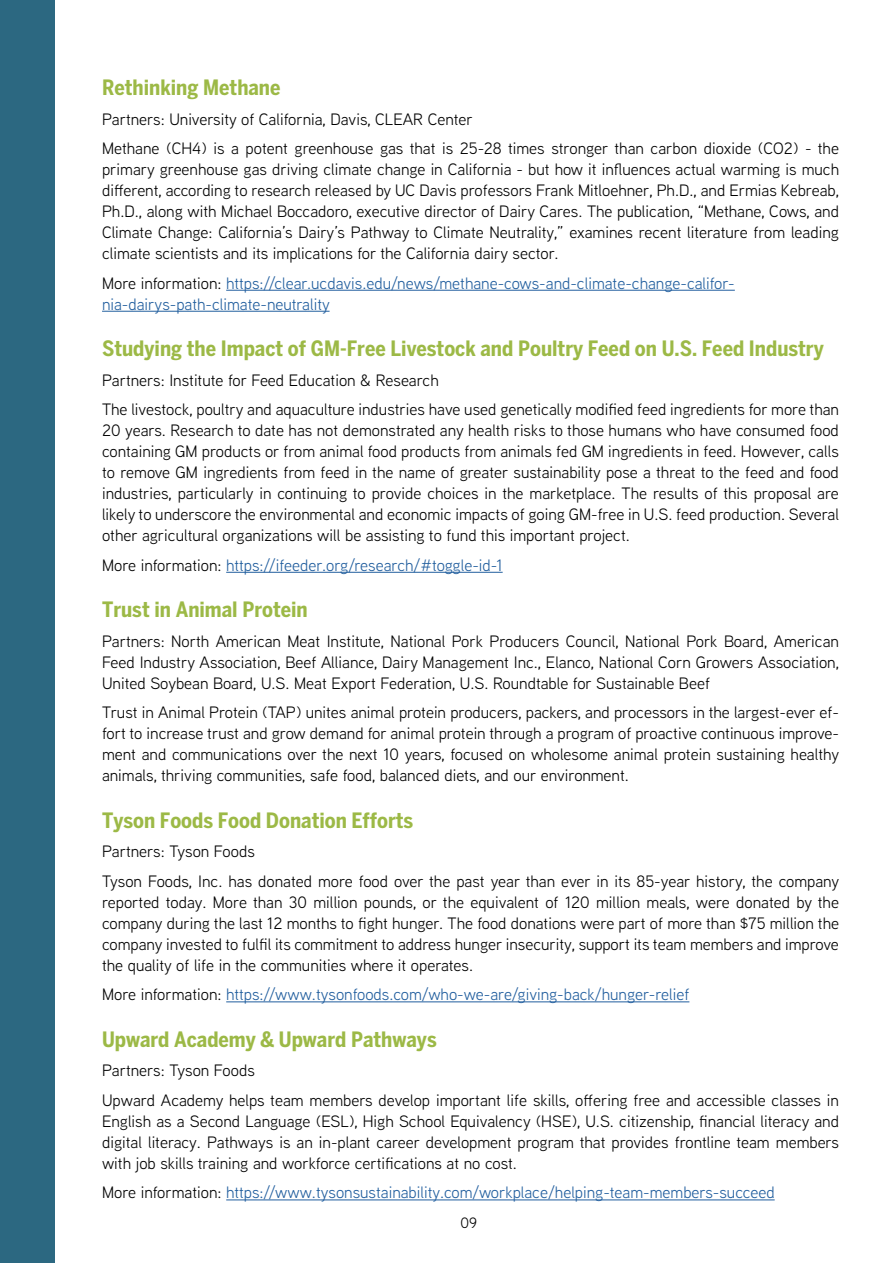
<style>
.page{position:relative;width:893px;height:1263px;background:#fff}
.page>*{position:absolute;margin:0;border:0;box-sizing:border-box;transform-origin:0 0}
.t1{font:700 condensed 21px "Benton Sans";color:#9cb946}
.t2{font:16.5px/21px "Aaux Next";color:#000;text-align:justify}
.t3{font:16.5px/21px "Aaux Next";color:#215e9e}
.t4{font:15px "Aaux Next";color:#000}
.s1{color:#000}
</style>
<div class="page">
<div style="left:0;top:0;width:54px;height:1263px;background:#2c6881"></div>
<hr style="left:226px;top:290px;width:509px;height:1px;background:#215e9e">
<hr style="left:102px;top:311px;width:228px;height:1px;background:#215e9e">
<hr style="left:226px;top:572px;width:277px;height:1px;background:#215e9e">
<hr style="left:226px;top:1001px;width:463px;height:1px;background:#215e9e">
<hr style="left:226px;top:1199px;width:549px;height:1px;background:#215e9e">
<p class="t1" style="left:102px;top:75px;width:180px">Rethinking Methane</p>
<p class="t2" style="left:102px;top:103px;width:738px;line-height:29.5px">Partners: University of California, Davis, CLEAR Center<br>Methane (CH4) is a potent greenhouse gas that is 25-28 times stronger than carbon dioxide (CO2) - the</p>
<p class="t2" style="left:102px;top:158px;width:738px">primary greenhouse gas driving climate change in California - but how it influences actual warming is much different, according to research released by UC Davis professors Frank Mitloehner, Ph.D., and Ermias Kebreab, Ph.D., along with Michael Boccadoro, executive director of Dairy Cares. The publication, “Methane, Cows, and Climate Change: California’s Dairy’s Pathway to Climate Neutrality,” examines recent literature from leading climate scientists and its implications for the California dairy sector.</p>
<p class="t3" style="left:102px;top:272px;width:634px"><span class="s1">More information:</span> https://clear.ucdavis.edu/news/methane-cows-and-climate-change-califor&shy;nia-dairys-path-climate-neutrality</p>
<p class="t1" style="left:102px;top:336px;width:723px">Studying the Impact of GM-Free Livestock and Poultry Feed on U.S. Feed Industry</p>
<p class="t2" style="left:102px;top:364px;width:738px;line-height:29.5px">Partners: Institute for Feed Education &amp; Research<br>The livestock, poultry and aquaculture industries have used genetically modified feed ingredients for more than</p>
<p class="t2" style="left:102px;top:419px;width:738px">20 years. Research to date has not demonstrated any health risks to those humans who have consumed food containing GM products or from animal food products from animals fed GM ingredients in feed. However, calls to remove GM ingredients from feed in the name of greater sustainability pose a threat to the feed and food industries, particularly in continuing to provide choices in the marketplace. The results of this proposal are likely to underscore the environmental and economic impacts of going GM-free in U.S. feed production. Several other agricultural organizations will be assisting to fund this important project.</p>
<p class="t3" style="left:102px;top:554px;width:402px"><span class="s1">More information:</span> https://ifeeder.org/research/#toggle-id-1</p>
<p class="t1" style="left:102px;top:597px;width:207px">Trust in Animal Protein</p>
<p class="t2" style="left:102px;top:630px;width:738px">Partners: North American Meat Institute, National Pork Producers Council, National Pork Board, American Feed Industry Association, Beef Alliance, Dairy Management Inc., Elanco, National Corn Growers Association, United Soybean Board, U.S. Meat Export Federation, U.S. Roundtable for Sustainable Beef</p>
<p class="t2" style="left:102px;top:701px;width:739px">Trust in Animal Protein (TAP) unites animal protein producers, packers, and processors in the largest-ever ef&shy;fort to increase trust and grow demand for animal protein through a program of proactive continuous improve&shy;ment and communications over the next 10 years, focused on wholesome animal protein sustaining healthy animals, thriving communities, safe food, balanced diets, and our environment.</p>
<p class="t1" style="left:102px;top:808px;width:313px">Tyson Foods Food Donation Efforts</p>
<p class="t2" style="left:102px;top:836px;width:739px;line-height:29.5px">Partners: Tyson Foods<br>Tyson Foods, Inc. has donated more food over the past year than ever in its 85-year history, the company</p>
<p class="t2" style="left:102px;top:891px;width:738px">reported today. More than 30 million pounds, or the equivalent of 120 million meals, were donated by the company during the last 12 months to fight hunger. The food donations were part of more than $75 million the company invested to fulfil its commitment to address hunger insecurity, support its team members and improve the quality of life in the communities where it operates.</p>
<p class="t3" style="left:102px;top:983px;width:589px"><span class="s1">More information:</span> https://www.tysonfoods.com/who-we-are/giving-back/hunger-relief</p>
<p class="t1" style="left:102px;top:1027px;width:336px">Upward Academy &amp; Upward Pathways</p>
<p class="t2" style="left:102px;top:1055px;width:738px;line-height:29.5px">Partners: Tyson Foods<br>Upward Academy helps team members develop important life skills, offering free and accessible classes in</p>
<p class="t2" style="left:102px;top:1110px;width:738px">English as a Second Language (ESL), High School Equivalency (HSE), U.S. citizenship, financial literacy and digital literacy. Pathways is an in-plant career development program that provides frontline team members with job skills training and workforce certifications at no cost.</p>
<p class="t3" style="left:102px;top:1181px;width:674px"><span class="s1">More information:</span> https://www.tysonsustainability.com/workplace/helping-team-members-succeed</p>
<p class="t4" style="left:461px;top:1213px;width:18px">09</p>
</div>
